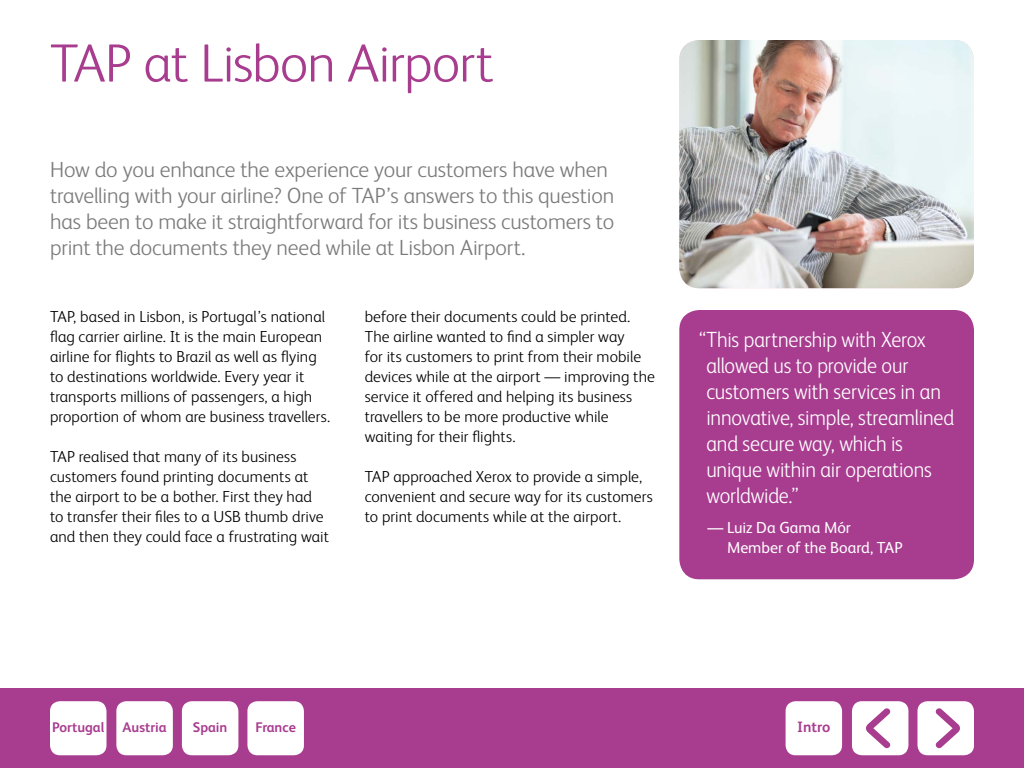
<style>
.page{position:relative;width:1024px;height:768px;background:#fff}
.page>*{position:absolute;margin:0;border:0;box-sizing:border-box;transform-origin:0 0}
.t1{font:300 54px "Xerox Sans";letter-spacing:-.015em;color:#a83c8f}
.t2{font:300 22px/26px "Xerox Sans";letter-spacing:-.005em;color:#7c7b7b}
.t3{font:300 22px/26px "Xerox Sans";letter-spacing:-.01em;color:#fff;scale:.93 1}
.t4{font:300 16px/20px "Xerox Sans";letter-spacing:.005em;color:#000}
.t5{font:16px/20px "Xerox Sans";letter-spacing:-.005em;color:#fff}
.t6{font:700 15px "Xerox Sans";letter-spacing:-.005em;color:#a83c8f}
.t7{font:700 14px "Xerox Sans";color:#a83c8f}
</style>
<div class="page">
<div style="left:0;top:688px;width:1024px;height:80px;background:#a83c8f"></div>
<div style="left:786px;top:701px;width:56px;height:54px;background:#fff;border-radius:10px"></div>
<div style="left:50px;top:701px;width:56px;height:54px;background:#fff;border-radius:10px"></div>
<div style="left:116px;top:701px;width:57px;height:54px;background:#fff;border-radius:10px"></div>
<div style="left:182px;top:701px;width:56px;height:54px;background:#fff;border-radius:10px"></div>
<div style="left:247px;top:701px;width:57px;height:54px;background:#fff;border-radius:10px"></div>
<div style="left:918px;top:701px;width:56px;height:54px;background:#fff;border-radius:10px"></div>
<svg style="left:935px;top:708px;width:25px;height:40px"></svg>
<div style="left:852px;top:701px;width:56px;height:54px;background:#fff;border-radius:10px"></div>
<svg style="left:866px;top:708px;width:25px;height:40px"></svg>
<div style="left:679px;top:310px;width:295px;height:269px;background:#a83c8f;border-radius:20px"></div>
<img style="left:679px;top:40px;width:295px;height:248px">
<h1 class="t1" style="left:50px;top:28px;width:445px">TAP at Lisbon Airport</h1>
<p class="t2" style="left:50px;top:155px;width:566px">How do you enhance the experience your customers have when travelling with your airline? One of TAP’s answers to this question has been to make it straightforward for its business customers to print the documents they need while at Lisbon Airport.</p>
<p class="t4" style="left:50px;top:306px;width:282px">TAP, based in Lisbon, is Portugal’s national flag carrier airline. It is the main European airline for flights to Brazil as well as flying to destinations worldwide. Every year it transports millions of passengers, a high proportion of whom are business travellers.</p>
<p class="t4" style="left:50px;top:446px;width:280px">TAP realised that many of its business customers found printing documents at the airport to be a bother. First they had to transfer their files to a USB thumb drive and then they could face a frustrating wait</p>
<p class="t4" style="left:365px;top:306px;width:292px">before their documents could be printed.<br>The airline wanted to find a simpler way<br>for its customers to print from their mobile devices while at the airport — improving the service it offered and helping its business travellers to be more productive while waiting for their flights.</p>
<p class="t4" style="left:365px;top:466px;width:290px">TAP approached Xerox to provide a simple, convenient and secure way for its customers to print documents while at the airport.</p>
<h2 class="t3" style="left:706px;top:325px;width:268px;text-indent:-7px">“This partnership with Xerox allowed us to provide our customers with services in an innovative, simple, streamlined and secure way, which is unique within air operations worldwide.”</h2>
<p class="t5" style="left:727px;top:517px;width:177px;text-indent:-20px">— Luiz Da Gama Mór<br>Member of the Board, TAP</p>
<p class="t7" style="left:52px;top:718px;width:53px">Portugal</p>
<p class="t7" style="left:123px;top:718px;width:46px">Austria</p>
<p class="t7" style="left:193px;top:718px;width:36px">Spain</p>
<p class="t7" style="left:255px;top:718px;width:42px">France</p>
<p class="t6" style="left:797px;top:716px;width:35px">Intro</p>
</div>
